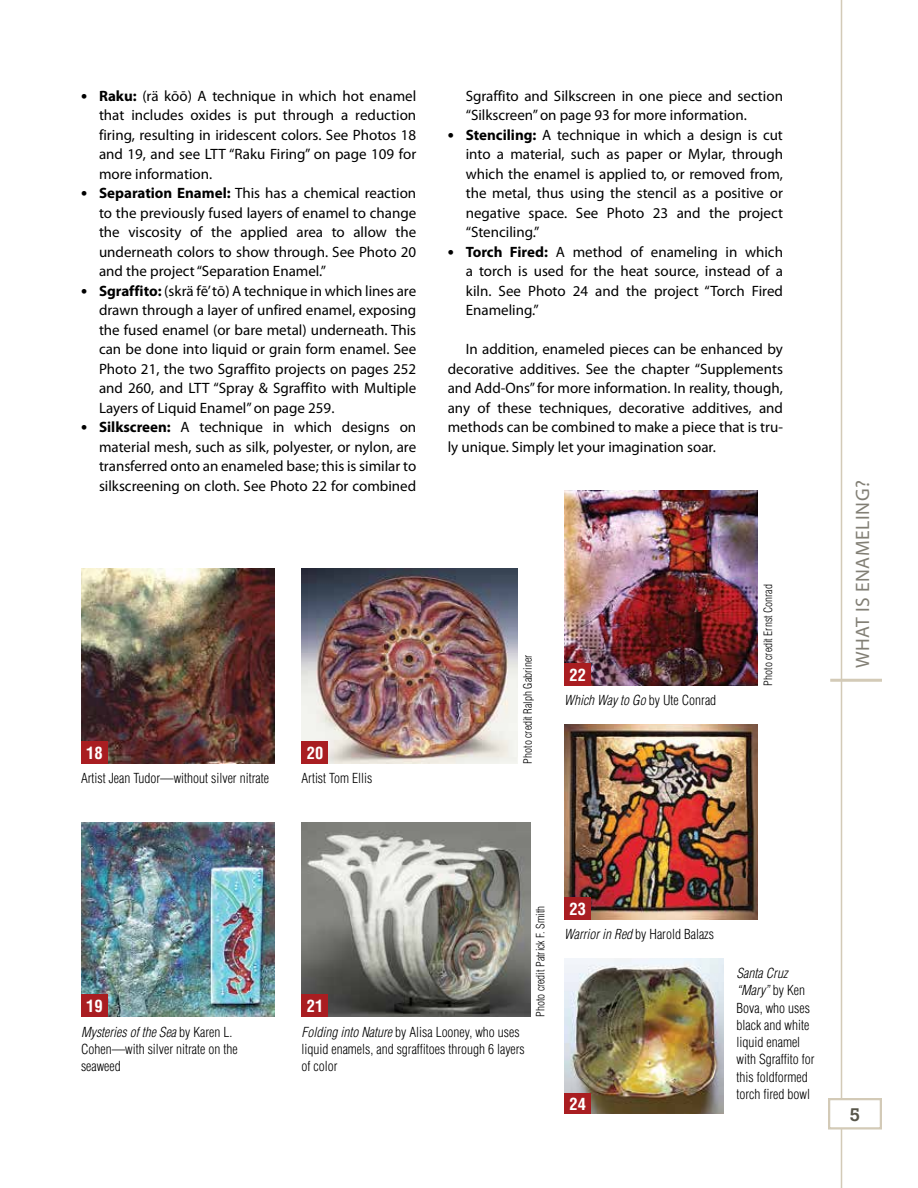
<style>
.page{position:relative;width:918px;height:1188px;background:#fff}
.page>*{position:absolute;margin:0;border:0;box-sizing:border-box;transform-origin:0 0}
.t1{font:19.5px "Myriad Pro";letter-spacing:.03em;color:#827f75}
.t2{font:500 18px "Boton";color:#575549}
.t3{font:700 condensed 16.5px "Helvetica";color:#fff}
.t4{font:15px/19.5px "Myriad Pro";color:#000;text-align:justify}
.t5{font:300 condensed 13.5px/17.2px "Helvetica";color:#000}
.t6{font:italic 300 condensed 13.5px "Helvetica";color:#000}
.t7{font:300 condensed 11.25px "Helvetica";color:#000}
.s1{font-weight:700;font-size:18px}
.s2{font-weight:700}
.s3{font-style:normal}
.s4{font-style:italic}
</style>
<div class="page">
<svg style="left:841px;top:0;width:41px;height:1188px"></svg>
<div style="left:829px;top:1099px;width:52px;height:29px;background:#fff"></div>
<div style="left:828px;top:1098px;width:54px;height:32px;border:2px solid #d3cab7"></div>
<hr style="left:830px;top:679px;width:52px;height:3px;background:#d3cab7">
<img style="left:302px;top:568px;width:216px;height:196px">
<img style="left:81px;top:568px;width:193px;height:196px">
<img style="left:81px;top:822px;width:193px;height:195px">
<div style="left:302px;top:741px;width:26px;height:23px;background:#a91d21"></div>
<div style="left:81px;top:741px;width:27px;height:23px;background:#a91d21"></div>
<div style="left:81px;top:994px;width:27px;height:23px;background:#a91d21"></div>
<img style="left:302px;top:822px;width:229px;height:195px">
<div style="left:302px;top:994px;width:26px;height:23px;background:#a91d21"></div>
<img style="left:564px;top:491px;width:194px;height:194px">
<div style="left:564px;top:663px;width:27px;height:23px;background:#a91d21"></div>
<img style="left:564px;top:724px;width:194px;height:196px">
<div style="left:564px;top:897px;width:27px;height:23px;background:#a91d21"></div>
<img style="left:564px;top:958px;width:160px;height:156px">
<div style="left:564px;top:1093px;width:27px;height:21px;background:#a91d21"></div>
<p class="t4" style="left:99px;top:85px;width:319px;text-indent:-18px"><span class="s1">•</span> <span class="s2">Raku:</span> (rä kōō) A technique in which hot enamel that includes oxides is put through a reduction firing, resulting in iridescent colors. See Photos 18 and 19, and see LTT “Raku Firing” on page 109 for more information.</p>
<p class="t4" style="left:99px;top:183px;width:319px;text-indent:-18px"><span class="s1">•</span> <span class="s2">Separation Enamel:</span> This has a chemical reaction to the previously fused layers of enamel to change the viscosity of the applied area to allow the underneath colors to show through. See Photo 20 and the project “Separation Enamel.”</p>
<p class="t4" style="left:99px;top:280px;width:319px;text-indent:-18px"><span class="s1">•</span> <span class="s2">Sgraffito:</span> (skrä fē’ tō) A technique in which lines are drawn through a layer of unfired enamel, exposing the fused enamel (or bare metal) underneath. This can be done into liquid or grain form enamel. See Photo 21, the two Sgraffito projects on pages 252 and 260, and LTT “Spray &amp; Sgraffito with Multiple Layers of Liquid Enamel” on page 259.</p>
<p class="t4" style="left:99px;top:417px;width:319px;text-indent:-18px"><span class="s1">•</span> <span class="s2">Silkscreen:</span> A technique in which designs on material mesh, such as silk, polyester, or nylon, are transferred onto an enameled base; this is similar to silkscreening on cloth. See Photo 22 for combined</p>
<p class="t4" style="left:466px;top:85px;width:319px">Sgraffito and Silkscreen in one piece and section “Silkscreen” on page 93 for more information.</p>
<p class="t4" style="left:466px;top:124px;width:319px;text-indent:-18px"><span class="s1">•</span> <span class="s2">Stenciling:</span> A technique in which a design is cut into a material, such as paper or Mylar, through which the enamel is applied to, or removed from, the metal, thus using the stencil as a positive or negative space. See Photo 23 and the project “Stenciling.”</p>
<p class="t4" style="left:466px;top:241px;width:319px;text-indent:-18px"><span class="s1">•</span> <span class="s2">Torch Fired:</span> A method of enameling in which a torch is used for the heat source, instead of a kiln. See Photo 24 and the project “Torch Fired Enameling.”</p>
<p class="t4" style="left:448px;top:339px;width:337px;text-indent:18px">In addition, enameled pieces can be enhanced by decorative additives. See the chapter “Supplements and Add-Ons” for more information. In reality, though, any of these techniques, decorative additives, and methods can be combined to make a piece that is tru&shy;ly unique. Simply let your imagination soar.</p>
<p class="t3" style="left:86px;top:743px;width:18px">18</p>
<p class="t3" style="left:307px;top:743px;width:18px">20</p>
<p class="t5" style="left:81px;top:769px;width:189px">Artist Jean Tudor—without silver nitrate</p>
<p class="t5" style="left:302px;top:769px;width:72px">Artist Tom Ellis</p>
<p class="t7" style="left:521px;top:764px;width:110px;rotate:-90deg">Photo credit Ralph Gabriner</p>
<p class="t3" style="left:570px;top:665px;width:18px">22</p>
<p class="t6" style="left:564px;top:692px;width:153px">Which Way to Go <span class="s3">by Ute Conrad</span></p>
<p class="t7" style="left:761px;top:686px;width:103px;rotate:-90deg">Photo credit Ernst Conrad</p>
<h1 class="t1" style="left:850px;top:668px;width:189px;rotate:-90deg">WHAT IS ENAMELING?</h1>
<p class="t3" style="left:86px;top:996px;width:18px">19</p>
<p class="t5" style="left:81px;top:1023px;width:158px"><span class="s4">Mysteries of the Sea</span> by Karen L.<br>Cohen—with silver nitrate on the seaweed</p>
<p class="t3" style="left:307px;top:996px;width:18px">21</p>
<p class="t5" style="left:302px;top:1023px;width:225px"><span class="s4">Folding into Nature</span> by Alisa Looney, who uses liquid enamels, and sgraffitoes through 6 layers of color</p>
<p class="t7" style="left:534px;top:1017px;width:113px;rotate:-90deg">Photo credit Patrick F. Smith</p>
<p class="t3" style="left:570px;top:899px;width:18px">23</p>
<p class="t5" style="left:564px;top:925px;width:151px"><span class="s4">Warrior in Red</span> by Harold Balazs</p>
<p class="t3" style="left:570px;top:1094px;width:18px">24</p>
<p class="t5" style="left:737px;top:964px;width:79px"><span class="s4">Santa Cruz “Mary”</span> by Ken<br>Bova, who uses black and white liquid enamel with Sgraffito for this foldformed torch fired bowl</p>
<p class="t2" style="left:850px;top:1104px;width:12px">5</p>
</div>
